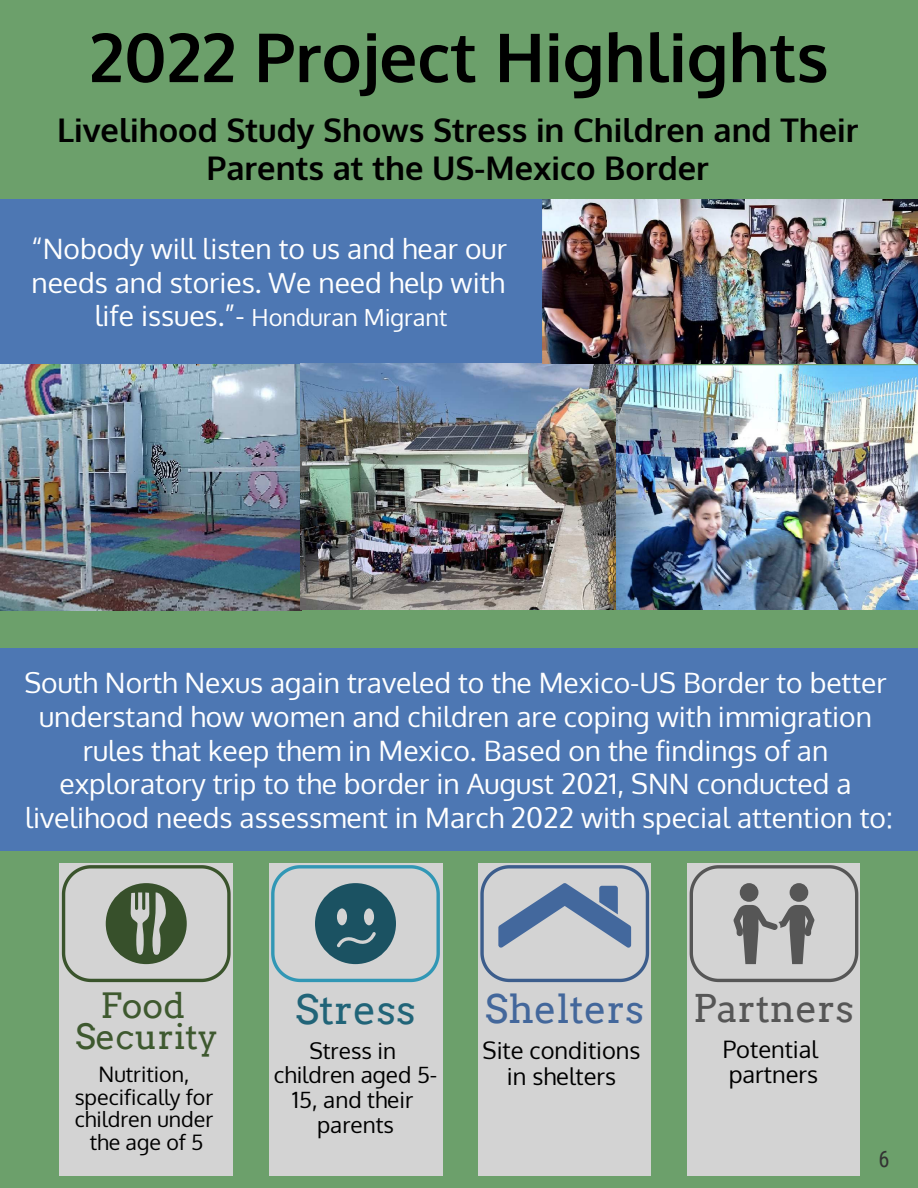
<style>
.page{position:relative;width:918px;height:1188px;background:#6ca06b}
.page>*{position:absolute;margin:0;border:0;box-sizing:border-box;transform-origin:0 0}
.t1{font:700 67.5px "Oxygen";color:#000}
.t2{font:40.5px "Arvo";color:#216478}
.t3{font:39.3px "Arvo";color:#43679b}
.t4{font:38.25px "Arvo";color:#565656}
.t5{font:34.8px/30.3px "Arvo";color:#3e592f;text-align:center}
.t6{font:700 32.7px/38.2px "Oxygen";color:#000;text-align:center}
.t7{font:28.2px/33.8px "Oxygen";color:#fff}
.t8{font:23.7px/25.8px "Oxygen";color:#000;text-align:center}
.t9{font:23.7px "Oxygen";color:#fff}
.t10{font:22.5px/24.8px "Oxygen";color:#000;text-align:center}
.t11{font:22.5px "Roboto Condensed";color:#333}
.t12{font:21.3px/22.5px "Oxygen";color:#000;text-align:center}
.s1{font-size:28.2px}
</style>
<div class="page">
<div style="left:0;top:199px;width:542px;height:164px;background:#4d77b3"></div>
<img style="left:615px;top:366px;width:303px;height:244px">
<img style="left:0;top:364px;width:302px;height:247px">
<div style="left:60px;top:863px;width:173px;height:313px;background:#d3d3d3"></div>
<svg style="left:61px;top:865px;width:170px;height:118px"></svg>
<div style="left:269px;top:863px;width:173px;height:313px;background:#d3d3d3"></div>
<svg style="left:271px;top:865px;width:169px;height:118px"></svg>
<div style="left:478px;top:863px;width:172px;height:313px;background:#d3d3d3"></div>
<svg style="left:480px;top:863px;width:171px;height:121px"></svg>
<div style="left:687px;top:863px;width:173px;height:313px;background:#d3d3d3"></div>
<svg style="left:689px;top:865px;width:170px;height:118px"></svg>
<div style="left:0;top:648px;width:918px;height:202px;background:#4d77b3"></div>
<img style="left:300px;top:363px;width:315px;height:247px">
<img style="left:542px;top:199px;width:376px;height:164px">
<h1 class="t1" style="left:89px;top:15px;width:741px">2022 Project Highlights</h1>
<p class="t6" style="left:57px;top:112px;width:803px">Livelihood Study Shows Stress in Children and Their<br>Parents at the US-Mexico Border</p>
<p class="t7" style="left:32px;top:232px;width:477px">“Nobody will listen to us and hear our needs and stories. We need help with</p>
<p class="t9" style="left:95px;top:302px;width:354px"><span class="s1">life issues.”-</span> Honduran Migrant</p>
<p class="t7" style="left:24px;top:666px;width:870px;text-align:center">South North Nexus again traveled to the Mexico-US Border to better understand how women and children are coping with immigration rules that keep them in Mexico. Based on the findings of an exploratory trip to the border in August 2021, SNN conducted a livelihood needs assessment in March 2022 with special attention to:</p>
<p class="t5" style="left:75px;top:991px;width:145px">Food<br>Security</p>
<p class="t12" style="left:75px;top:1063px;width:140px">Nutrition, specifically for children under the age of 5</p>
<h2 class="t2" style="left:295px;top:985px;width:122px">Stress</h2>
<p class="t10" style="left:274px;top:1038px;width:165px">Stress in children aged 5-<br>15, and their parents</p>
<h3 class="t3" style="left:485px;top:985px;width:161px">Shelters</h3>
<p class="t8" style="left:483px;top:1037px;width:160px">Site conditions in shelters</p>
<h3 class="t4" style="left:693px;top:985px;width:162px">Partners</h3>
<p class="t8" style="left:723px;top:1036px;width:97px;text-align:left">Potential partners</p>
<p class="t11" style="left:879px;top:1143px;width:13px">6</p>
</div>
